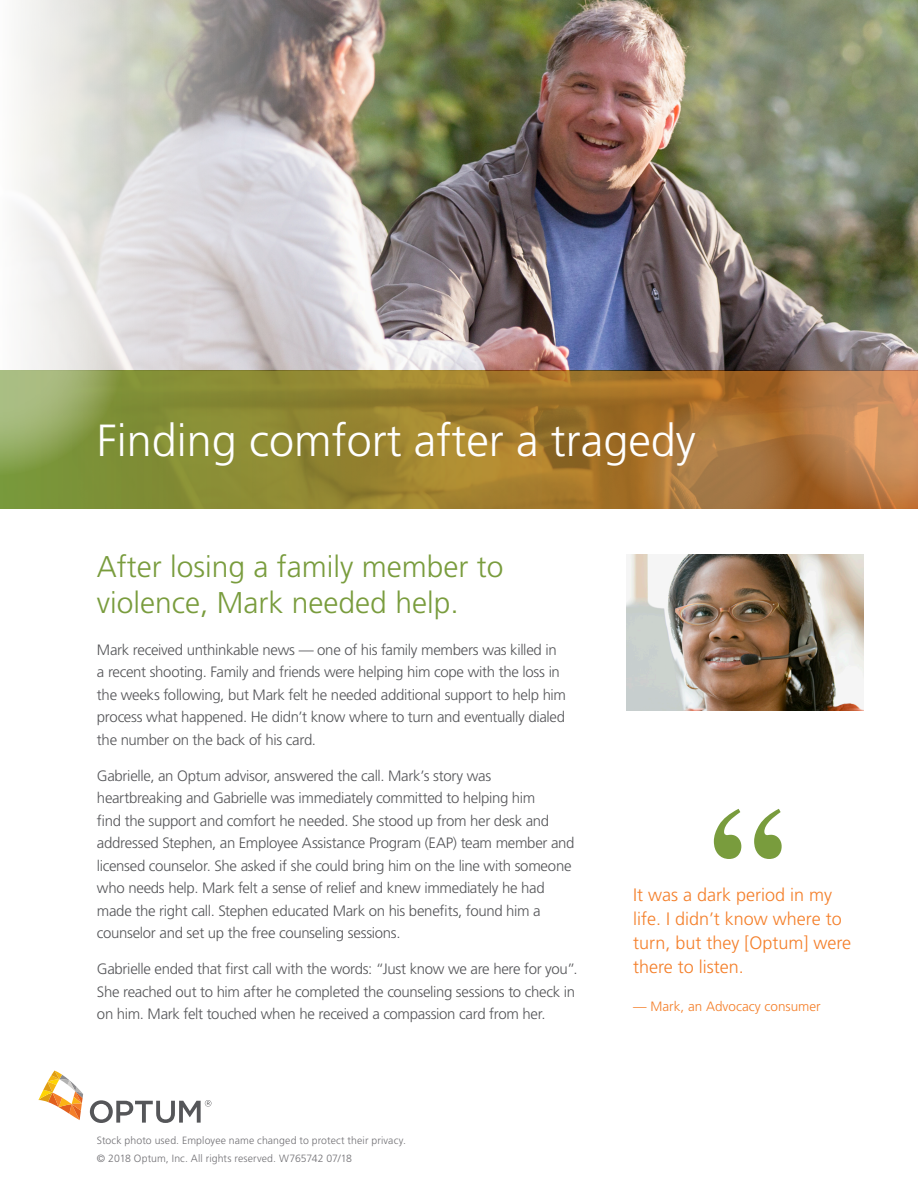
<style>
.page{position:relative;width:918px;height:1188px;background:#fff}
.page>*{position:absolute;margin:0;border:0;box-sizing:border-box;transform-origin:0 0}
.t1{font:300 45px "Frutiger LT Std";color:#fff}
.t2{font:300 30px/36px "Frutiger LT Std";color:#799c3d}
.t3{font:300 18px/24px "Frutiger LT Std";color:#f47f2a}
.t4{font:300 15px/22.5px "Frutiger LT Std";letter-spacing:-.02em;color:#555659}
.t5{font:300 13.5px "Frutiger LT Std";color:#f47f2a}
.Disclaimer{font:300 10.5px "Frutiger LT Std";letter-spacing:.01em;color:#717074}
</style>
<div class="page">
<img style="left:626px;top:555px;width:238px;height:156px">
<svg style="left:38px;top:1071px;width:45px;height:49px"></svg>
<svg style="left:90px;top:1100px;width:121px;height:23px"></svg>
<svg style="left:714px;top:809px;width:68px;height:50px"></svg>
<img style="left:16px;top:0;width:902px;height:371px">
<svg style="left:0;top:371px;width:777px;height:138px;background:#96812f"></svg>
<svg style="left:777px;top:273px;width:141px;height:236px;background:#a27e5a"></svg>
<svg style="left:659px;top:0;width:259px;height:248px;background:#8a8f75"></svg>
<svg style="left:0;top:218px;width:125px;height:258px"></svg>
<svg style="left:642px;top:396px;width:158px;height:159px"></svg>
<p class="t1" style="left:97px;top:415px;width:600px">Finding comfort after a tragedy</p>
<p class="t2" style="left:97px;top:549px;width:408px">After losing a family member to violence, Mark needed help.</p>
<p class="t4" style="left:97px;top:639px;width:471px">Mark received unthinkable news — one of his family members was killed in a recent shooting. Family and friends were helping him cope with the loss in the weeks following, but Mark felt he needed additional support to help him process what happened. He didn’t know where to turn and eventually dialed the number on the back of his card.</p>
<p class="t4" style="left:97px;top:765px;width:479px">Gabrielle, an Optum advisor, answered the call. Mark’s story was heartbreaking and Gabrielle was immediately committed to helping him<br>find the support and comfort he needed. She stood up from her desk and addressed Stephen, an Employee Assistance Program (EAP) team member and licensed counselor. She asked if she could bring him on the line with someone who needs help. Mark felt a sense of relief and knew immediately he had made the right call. Stephen educated Mark on his benefits, found him a counselor and set up the free counseling sessions.</p>
<p class="t4" style="left:97px;top:958px;width:482px">Gabrielle ended that first call with the words: “Just know we are here for you”.<br>She reached out to him after he completed the counseling sessions to check in on him. Mark felt touched when he received a compassion card from her.</p>
<p class="Disclaimer" style="left:97px;top:1134px;width:311px">Stock photo used. Employee name changed to protect their privacy.</p>
<p class="Disclaimer" style="left:97px;top:1153px;width:257px">© 2018 Optum, Inc. All rights reserved. W765742 07/18</p>
<p class="t3" style="left:633px;top:883px;width:220px">It was a dark period in my life. I didn’t know where to turn, but they [Optum] were there to listen.</p>
<p class="t5" style="left:633px;top:998px;width:189px">— Mark, an Advocacy consumer</p>
</div>
